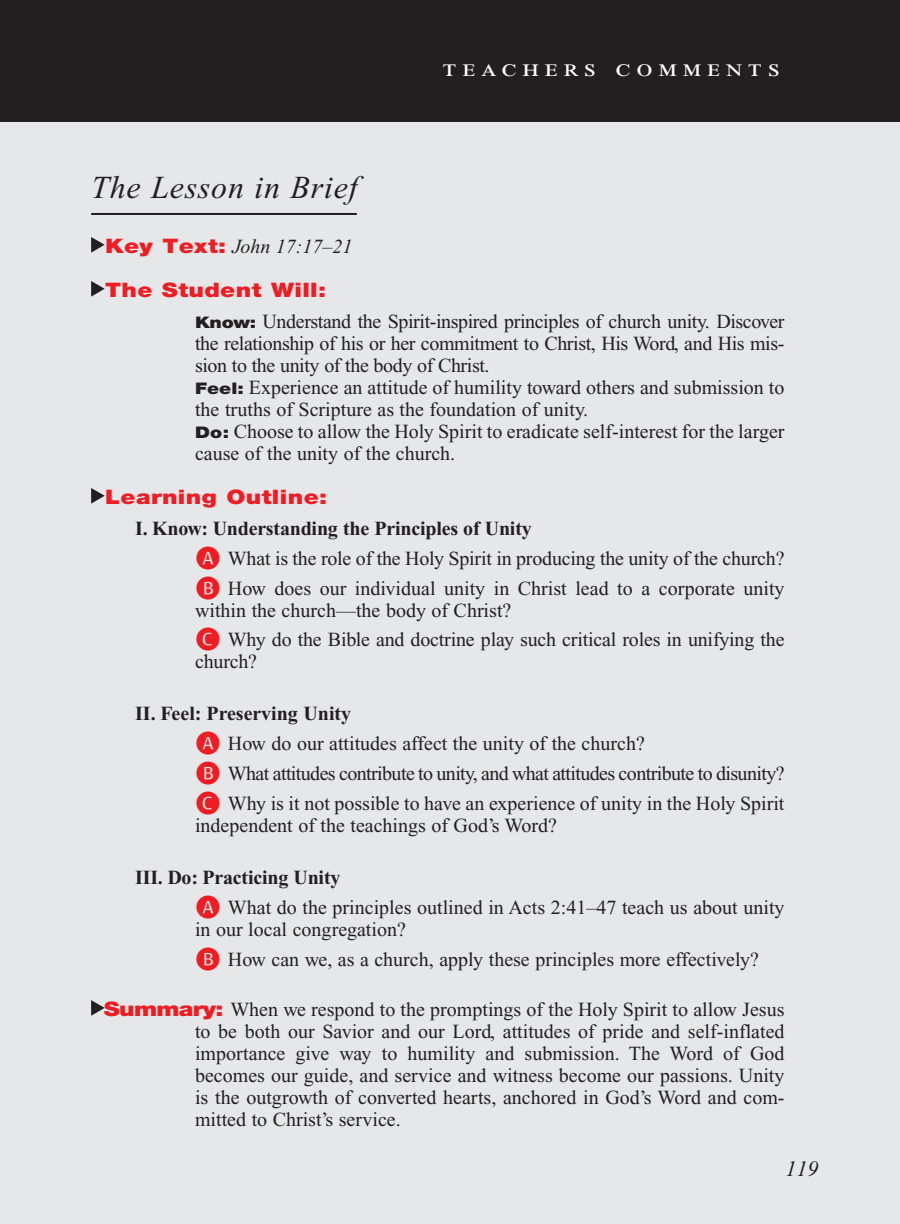
<style>
.page{position:relative;width:900px;height:1224px;background:#fff}
.page>*{position:absolute;margin:0;border:0;box-sizing:border-box;transform-origin:0 0}
.Main_Head_Teachers_C{font:italic 32px "Times New Roman PS Std";letter-spacing:.025em;color:#231f20}
.Teachers_Comments_He{font:24px "Times New Roman PS Std";letter-spacing:.2em;color:#fff;scale:1.2 1}
.PageNumbers{font:italic 22px "Times New Roman PS Std";color:#231f20}
.Bulleted_Points1{font:20px/22px "Times New Roman PS Std";color:#231f20}
.Objectives_Body_Text{font:20px/22px "Times New Roman PS Std";color:#231f20}
.I_Have_to_Teach_Tomo{font:20px/22px "Times New Roman PS Std";color:#231f20;text-align:justify}
.Roman_Numeral_Sub_He{font:700 20px "Times New Roman PS Std";letter-spacing:-.01em;color:#231f20}
.Bulleted_Points1-2{font:20px "Times New Roman PS Std";letter-spacing:-.03em;color:#231f20}
.T_Aim_bodyXindent{font:italic 20px "Times New Roman PS Std";color:#231f20}
.Roman_Numeral_Sub_He-2{font:900 20px "Helvetica Neue LT Std";letter-spacing:.015em;color:#ee1d23;scale:1.2 1}
.T_Aim_bodyXindent-2{font:900 20px "Helvetica Neue LT Std";letter-spacing:.015em;color:#ee1d23;scale:1.2 1}
.s1{font-family:"Helvetica Neue LT Std";font-weight:900;font-style:normal;color:#ee1d23}
.s2{font-family:"Helvetica Neue LT Std";font-weight:900;font-size:16px}
.s3{font-family:"Helvetica Neue LT Std";font-weight:900;color:#ee1d23}
</style>
<div class="page">
<div style="left:0;top:118px;width:900px;height:1106px;background:#e6e7e9"></div>
<hr style="left:91px;top:213px;width:266px;height:2px;background:#231f20">
<svg style="left:91px;top:237px;width:14px;height:16px"></svg>
<svg style="left:91px;top:281px;width:14px;height:16px"></svg>
<svg style="left:91px;top:488px;width:14px;height:16px"></svg>
<svg style="left:91px;top:1000px;width:14px;height:16px"></svg>
<div style="left:0;top:0;width:900px;height:122px;background:#231f20"></div>
<p class="Teachers_Comments_He" style="left:443px;top:55px;width:283px">teachers comments</p>
<p class="Main_Head_Teachers_C" style="left:91px;top:170px;width:268px">The Lesson in Brief</p>
<p class="T_Aim_bodyXindent" style="left:105px;top:235px;width:249px"><span class="s1">Key Text:</span> John 17:17–21</p>
<p class="T_Aim_bodyXindent-2" style="left:105px;top:278px;width:186px">The Student Will:</p>
<p class="Objectives_Body_Text" style="left:195px;top:310px;width:591px;text-align:justify"><span class="s2">Know:</span> Understand the Spirit-inspired principles of church unity. Discover the relationship of his or her commitment to Christ, His Word, and His mis&shy;sion to the unity of the body of Christ.</p>
<p class="Objectives_Body_Text" style="left:195px;top:376px;width:591px"><span class="s2">Feel:</span> Experience an attitude of humility toward others and submission to the truths of Scripture as the foundation of unity.</p>
<p class="Objectives_Body_Text" style="left:195px;top:420px;width:591px"><span class="s2">Do:</span> Choose to allow the Holy Spirit to eradicate self-interest for the larger cause of the unity of the church.</p>
<p class="Roman_Numeral_Sub_He-2" style="left:105px;top:485px;width:187px">Learning Outline:</p>
<p class="Roman_Numeral_Sub_He" style="left:135px;top:517px;width:398px">I. Know: Understanding the Principles of Unity</p>
<p class="Bulleted_Points1" style="left:228px;top:547px;width:558px">What is the role of the Holy Spirit in producing the unity of the church?</p>
<p class="Bulleted_Points1" style="left:195px;top:577px;width:591px;text-indent:33px">How does our individual unity in Christ lead to a corporate unity within the church—the body of Christ?</p>
<p class="Bulleted_Points1" style="left:195px;top:629px;width:591px;text-indent:33px">Why do the Bible and doctrine play such critical roles in unifying the church?</p>
<p class="Roman_Numeral_Sub_He" style="left:135px;top:703px;width:218px">II. Feel: Preserving Unity</p>
<p class="Bulleted_Points1" style="left:228px;top:733px;width:418px">How do our attitudes affect the unity of the church?</p>
<p class="Bulleted_Points1-2" style="left:228px;top:763px;width:558px">What attitudes contribute to unity, and what attitudes contribute to disunity?</p>
<p class="Bulleted_Points1" style="left:195px;top:792px;width:591px;text-indent:33px">Why is it not possible to have an experience of unity in the Holy Spirit independent of the teachings of God’s Word?</p>
<p class="Roman_Numeral_Sub_He" style="left:135px;top:866px;width:207px">III. Do: Practicing Unity</p>
<p class="Bulleted_Points1" style="left:195px;top:896px;width:591px;text-indent:33px">What do the principles outlined in Acts 2:41–47 teach us about unity in our local congregation?</p>
<p class="Bulleted_Points1" style="left:228px;top:948px;width:533px">How can we, as a church, apply these principles more effectively?</p>
<p class="I_Have_to_Teach_Tomo" style="left:195px;top:998px;width:591px;text-indent:-91px"><span class="s3">Summary:</span> When we respond to the promptings of the Holy Spirit to allow Jesus to be both our Savior and our Lord, attitudes of pride and self-inflated importance give way to humility and submission. The Word of God becomes our guide, and service and witness become our passions. Unity is the outgrowth of converted hearts, anchored in God’s Word and com&shy;mitted to Christ’s service.</p>
<p class="PageNumbers" style="left:786px;top:1157px;width:34px">119</p>
</div>
